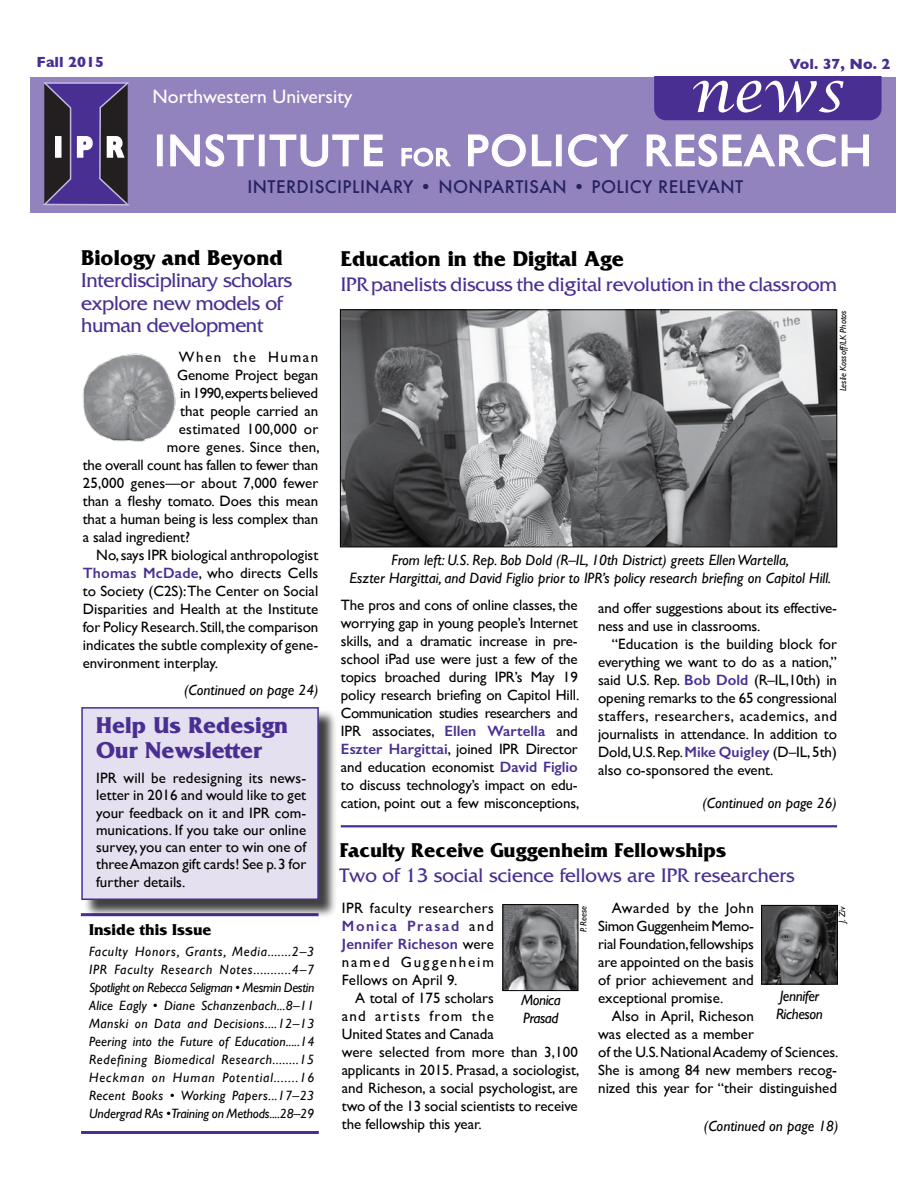
<style>
.page{position:relative;width:918px;height:1188px;background:#fff}
.page>*{position:absolute;margin:0;border:0;box-sizing:border-box;transform-origin:0 0}
.t1{font:italic 57.6px "Lucida Calligraphy";color:#fff}
.t2{font:44.4px "Gill Sans";letter-spacing:.05em;color:#fff}
.t3{font:700 29.85px "Gill Sans";color:#fff;scale:.82 1}
.t4{font:700 24px/25.5px "Friz Quadrata";color:#492f92}
.t5{font:700 22.5px "Friz Quadrata";color:#000}
.t6{font:21px/22.5px "Friz Quadrata";letter-spacing:-.02em;color:#492f92}
.t7{font:700 21px "Friz Quadrata";color:#000}
.t8{font:20.55px "Friz Quadrata";letter-spacing:-.01em;color:#492f92}
.t9{font:19.5px "Gill Sans";color:#fff}
.t10{font:500 16.95px "Futura";letter-spacing:.025em;color:#262262}
.t11{font:700 16.5px "Friz Quadrata";color:#000}
.t12{font:15px/18px "Gill Sans";letter-spacing:-.005em;color:#000;text-align:justify}
.t13{font:italic 15px/18px "Gill Sans";color:#000;text-align:center}
.t14{font:italic 15px/18px "Gill Sans";letter-spacing:-.025em;color:#000}
.t15{font:15px "Gill Sans";letter-spacing:-.035em;color:#000}
.t16{font:700 15px "Gill Sans";color:#492f92}
.t17{font:15px "Gill Sans";letter-spacing:.02em;color:#000}
.t18{font:15px "Gill Sans";letter-spacing:.105em;color:#000}
.t19{font:italic 13.5px/18px "Gill Sans";letter-spacing:-.01em;color:#000;text-align:justify}
.t20{font:italic 9px "Gill Sans";color:#000}
.s1{font-size:24.75px}
.s2{font-weight:600;color:#492f92}
.s3{font-style:normal}
</style>
<div class="page">
<hr style="left:81px;top:913px;width:238px;height:3px;background:#492f92">
<hr style="left:81px;top:1131px;width:238px;height:3px;background:#492f92">
<div style="left:30px;top:77px;width:865px;height:135px;background:#9282bd"></div>
<svg style="left:43px;top:82px;width:87px;height:124px;background:#493b69"></svg>
<div style="left:654px;top:77px;width:228px;height:43px;background:#492f92"></div>
<div style="left:157px;top:134px;width:6px;height:32px;border:2px solid #fff"></div>
<svg style="left:170px;top:134px;width:84px;height:33px"></svg>
<div style="left:259px;top:134px;width:6px;height:32px;border:2px solid #fff"></div>
<svg style="left:269px;top:134px;width:114px;height:33px"></svg>
<svg style="left:401px;top:147px;width:50px;height:20px"></svg>
<svg style="left:468px;top:134px;width:84px;height:33px"></svg>
<div style="left:556px;top:134px;width:6px;height:32px;border:2px solid #fff"></div>
<svg style="left:568px;top:134px;width:61px;height:33px"></svg>
<svg style="left:646px;top:134px;width:223px;height:33px"></svg>
<img style="left:342px;top:312px;width:493px;height:233px">
<div style="left:340px;top:310px;width:497px;height:237px;border:1px solid #000"></div>
<img style="left:763px;top:907px;width:73px;height:75px">
<div style="left:761px;top:905px;width:77px;height:79px;border:1px solid #000"></div>
<hr style="left:341px;top:825px;width:496px;height:2px;background:#492f92">
<div style="left:84px;top:710px;width:253px;height:209px;background:#000;opacity:.75"></div>
<div style="left:81px;top:707px;width:238px;height:193px;background:#e4e0ef;border:2px solid #492f92"></div>
<img style="left:82px;top:353px;width:94px;height:89px">
<img style="left:505px;top:906px;width:71px;height:83px">
<div style="left:503px;top:904px;width:75px;height:87px;border:1px solid #000"></div>
<p class="t16" style="left:37px;top:50px;width:69px">Fall 2015</p>
<p class="t16" style="left:789px;top:52px;width:102px">Vol. 37, No. 2</p>
<h3 class="t3" style="left:54px;top:129px;width:87px">I P R</h3>
<h1 class="t1" style="left:690px;top:57px;width:154px">news</h1>
<h2 class="t2" style="left:154px;top:124px;width:719px">INSTITUTE <span class="s1">FOR</span> POLICY RESEARCH</h2>
<h3 class="t9" style="left:153px;top:85px;width:201px">Northwestern University</h3>
<p class="t10" style="left:247px;top:175px;width:497px">INTERDISCIPLINARY • NONPARTISAN • POLICY RELEVANT</p>
<h3 class="t5" style="left:81px;top:245px;width:203px">Biology and Beyond</h3>
<h3 class="t6" style="left:81px;top:269px;width:213px">Interdisciplinary scholars explore new models of human development</h3>
<p class="t18" style="left:179px;top:348px;width:141px">When the Human</p>
<p class="t12" style="left:177px;top:366px;width:143px">Genome Project began</p>
<p class="t15" style="left:180px;top:384px;width:139px">in 1990,experts believed</p>
<p class="t12" style="left:180px;top:402px;width:139px">that people carried an</p>
<p class="t17" style="left:179px;top:420px;width:141px">estimated 100,000 or</p>
<p class="t12" style="left:167px;top:438px;width:155px">more genes. Since then,</p>
<p class="t12" style="left:83px;top:456px;width:237px">the overall count has fallen to fewer than</p>
<p class="t12" style="left:83px;top:474px;width:237px">25,000 genes—or about 7,000 fewer</p>
<p class="t12" style="left:83px;top:492px;width:237px">than a fleshy tomato. Does this mean</p>
<p class="t12" style="left:83px;top:510px;width:237px">that a human being is less complex than</p>
<p class="t12" style="left:83px;top:528px;width:109px">a salad ingredient?</p>
<p class="t12" style="left:96px;top:546px;width:224px">No, says IPR biological anthropologist</p>
<p class="t12" style="left:83px;top:564px;width:237px"><span class="s2">Thomas McDade</span>, who directs Cells</p>
<p class="t12" style="left:83px;top:582px;width:237px">to Society (C2S): The Center on Social</p>
<p class="t12" style="left:83px;top:600px;width:237px">Disparities and Health at the Institute</p>
<p class="t12" style="left:83px;top:618px;width:237px">for Policy Research. Still, the comparison</p>
<p class="t12" style="left:83px;top:636px;width:237px">indicates the subtle complexity of gene-</p>
<p class="t12" style="left:83px;top:654px;width:137px">environment interplay.</p>
<p class="t13" style="left:184px;top:681px;width:136px">(Continued on page 24)</p>
<h3 class="t4" style="left:96px;top:712px;width:193px">Help Us Redesign<br>Our Newsletter</h3>
<p class="t12" style="left:96px;top:769px;width:212px;line-height:17.2px">IPR will be redesigning its news&shy;letter in 2016 and would like to get your feedback on it and IPR com&shy;munications. If you take our online survey, you can enter to win one of three Amazon gift cards! See p. 3 for further details.</p>
<p class="t11" style="left:89px;top:920px;width:124px">Inside this Issue</p>
<p class="t19" style="left:89px;top:943px;width:227px">Faculty Honors, Grants, Media.......2–3<br>IPR Faculty Research Notes...........4–7<br>Spotlight on Rebecca Seligman • Mesmin Destin Alice Eagly • Diane Schanzenbach...8–11<br>Manski on Data and Decisions....12–13<br>Peering into the Future of Education.....14<br>Redefining Biomedical Research........15<br>Heckman on Human Potential.......16<br>Recent Books • Working Papers...17–23<br>Undergrad RAs • Training on Methods....28–29</p>
<h3 class="t5" style="left:341px;top:246px;width:285px">Education in the Digital Age</h3>
<h3 class="t8" style="left:341px;top:273px;width:498px">IPR panelists discuss the digital revolution in the classroom</h3>
<p class="t20" style="left:838px;top:391px;width:82px;rotate:-90deg">Leslie Kossoff/LK Photos</p>
<p class="t13" style="left:350px;top:551px;width:483px">From left: U.S. Rep. Bob Dold (R<span class="s3">–</span>IL, 10th District) greets Ellen Wartella,<br>Eszter Hargittai, and David Figlio prior to IPR’s policy research briefing on Capitol Hill.</p>
<p class="t12" style="left:598px;top:598px;width:240px">and offer suggestions about its effective&shy;ness and use in classrooms.</p>
<p class="t12" style="left:598px;top:634px;width:240px;text-indent:14px">“Education is the building block for everything we want to do as a nation,” said U.S. Rep. <span class="s2">Bob Dold</span> (R–IL,10th) in opening remarks to the 65 congressional staffers, researchers, academics, and journalists in attendance. In addition to Dold, U.S. Rep. <span class="s2">Mike Quigley</span> (D–IL, 5th) also co-sponsored the event.</p>
<p class="t12" style="left:341px;top:596px;width:240px">The pros and cons of online classes, the worrying gap in young people’s Internet skills, and a dramatic increase in pre&shy;school iPad use were just a few of the topics broached during IPR’s May 19 policy research briefing on Capitol Hill.<br>Communication studies researchers and IPR associates, <span class="s2">Ellen Wartella</span> and <span class="s2">Eszter Hargittai</span>, joined IPR Director and education economist <span class="s2">David Figlio </span>to discuss technology’s impact on edu&shy;cation, point out a few misconceptions,</p>
<p class="t13" style="left:702px;top:794px;width:136px">(Continued on page 26)</p>
<h3 class="t7" style="left:340px;top:839px;width:388px">Faculty Receive Guggenheim Fellowships</h3>
<h3 class="t8" style="left:340px;top:864px;width:456px">Two of 13 social science fellows are IPR researchers</h3>
<p class="t12" style="left:342px;top:899px;width:154px">IPR faculty researchers <span class="s2">Monica Prasad</span> and <span class="s2">Jennifer Richeson</span> were named Guggenheim Fellows on April 9.</p>
<p class="t12" style="left:342px;top:989px;width:239px;text-align:left;text-indent:14px">A total of 175 scholars<br>and artists from the<br>United States and Canada<br>were selected from more than 3,100 applicants in 2015. Prasad, a sociologist, and Richeson, a social psychologist, are two of the 13 social scientists to receive the fellowship this year.</p>
<p class="t20" style="left:578px;top:932px;width:28px;rotate:-90deg">P. Reese</p>
<p class="t14" style="left:521px;top:991px;width:41px">Monica<br>Prasad</p>
<p class="t12" style="left:598px;top:899px;width:157px;text-indent:14px">Awarded by the John Simon Guggenheim Memo&shy;rial Foundation, fellowships are appointed on the basis of prior achievement and exceptional promise.</p>
<p class="t12" style="left:598px;top:1007px;width:242px;text-align:left;text-indent:14px">Also in April, Richeson<br>was elected as a member<br>of the U.S. National Academy of Sciences.<br>She is among 84 new members recog&shy;nized this year for “their distinguished</p>
<p class="t13" style="left:704px;top:1117px;width:136px">(Continued on page 18)</p>
<p class="t20" style="left:837px;top:923px;width:18px;rotate:-90deg">J. Ziv</p>
<p class="t14" style="left:776px;top:986px;width:48px">Jennifer<br>Richeson</p>
</div>
